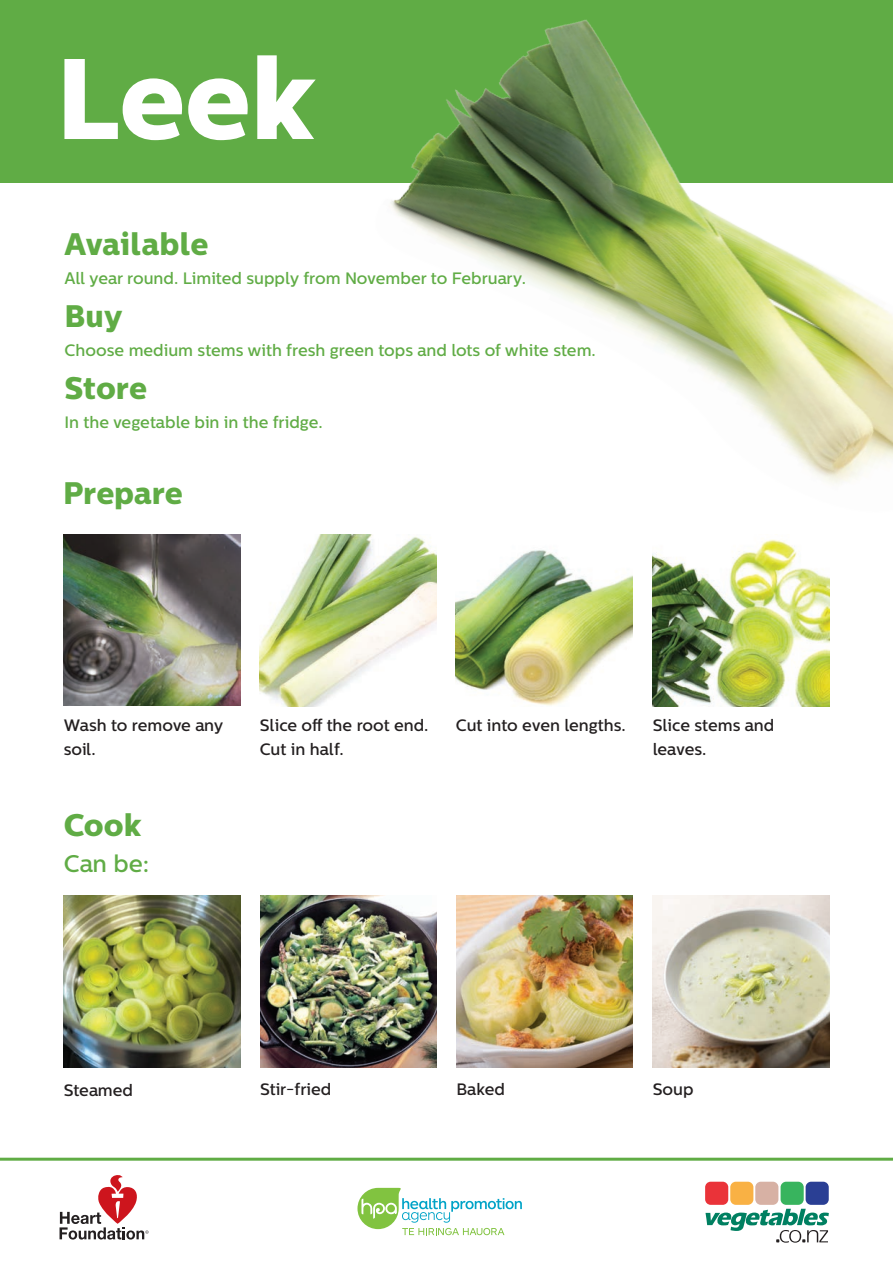
<style>
.page{position:relative;width:893px;height:1263px;background:#fff}
.page>*{position:absolute;margin:0;border:0;box-sizing:border-box;transform-origin:0 0}
.t1{font:800 114.3px "Centrale Sans";color:#fff}
.t2{font:800 31.05px "Centrale Sans";color:#60ac45}
.t3{font:500 24px "Centrale Sans";color:#60ac45}
.t4{font:500 16.5px "Centrale Sans";color:#60ac45}
.t5{font:500 16.5px/24.2px "Centrale Sans";color:#231f20}
</style>
<div class="page">
<div style="left:0;top:0;width:893px;height:183px;background:#60ac45"></div>
<img style="left:260px;top:535px;width:176px;height:171px">
<img style="left:64px;top:535px;width:176px;height:171px">
<hr style="left:0;top:1158px;width:893px;height:3px;background:#60ac45">
<svg style="left:705px;top:1182px;width:124px;height:27px"></svg>
<div style="left:806px;top:1182px;width:23px;height:23px;background:#2a3f94;border-radius:6px"></div>
<div style="left:781px;top:1182px;width:23px;height:23px;background:#38b45e;border-radius:6px"></div>
<div style="left:755px;top:1182px;width:23px;height:23px;background:#d7b1a4;border-radius:6px"></div>
<div style="left:730px;top:1182px;width:23px;height:23px;background:#f9b144;border-radius:6px"></div>
<div style="left:705px;top:1182px;width:23px;height:23px;background:#ea3339;border-radius:6px"></div>
<svg style="left:705px;top:1209px;width:124px;height:34px"></svg>
<svg style="left:60px;top:1175px;width:89px;height:64px"></svg>
<img style="left:260px;top:895px;width:177px;height:172px">
<img style="left:456px;top:895px;width:177px;height:172px">
<img style="left:653px;top:895px;width:176px;height:172px">
<img style="left:64px;top:895px;width:176px;height:172px">
<img style="left:456px;top:550px;width:176px;height:156px">
<img style="left:653px;top:546px;width:176px;height:160px">
<img style="left:322px;top:19px;width:571px;height:527px">
<svg style="left:357px;top:1188px;width:165px;height:47px"></svg>
<h1 class="t1" style="left:56px;top:28px;width:261px">Leek</h1>
<h2 class="t2" style="left:65px;top:225px;width:145px">Available</h2>
<p class="t4" style="left:65px;top:269px;width:463px">All year round. Limited supply from November to February.</p>
<h2 class="t2" style="left:65px;top:297px;width:60px">Buy</h2>
<p class="t4" style="left:65px;top:341px;width:533px">Choose medium stems with fresh green tops and lots of white stem.</p>
<h2 class="t2" style="left:65px;top:369px;width:84px">Store</h2>
<p class="t4" style="left:65px;top:413px;width:260px">In the vegetable bin in the fridge.</p>
<h2 class="t2" style="left:63px;top:474px;width:121px">Prepare</h2>
<p class="t5" style="left:260px;top:713px;width:170px">Slice off the root end.<br>Cut in half.</p>
<p class="t5" style="left:64px;top:713px;width:161px">Wash to remove any soil.</p>
<p class="t5" style="left:456px;top:713px;width:171px">Cut into even lengths.</p>
<p class="t5" style="left:653px;top:713px;width:123px">Slice stems and leaves.</p>
<h2 class="t2" style="left:64px;top:806px;width:79px">Cook</h2>
<h3 class="t3" style="left:64px;top:850px;width:87px">Can be:</h3>
<p class="t5" style="left:64px;top:1078px;width:71px">Steamed</p>
<p class="t5" style="left:260px;top:1077px;width:73px">Stir-fried</p>
<p class="t5" style="left:456px;top:1077px;width:50px">Baked</p>
<p class="t5" style="left:653px;top:1077px;width:42px">Soup</p>
</div>
